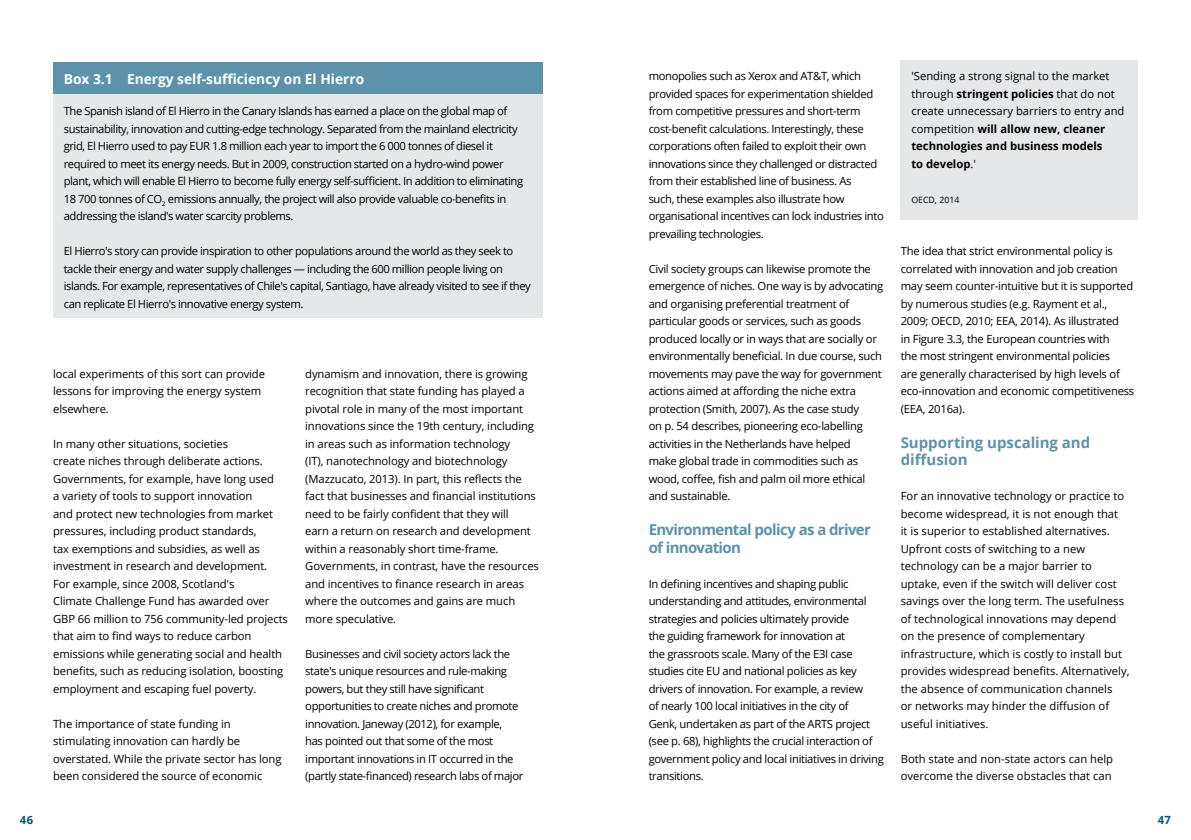
<style>
.page{position:relative;width:1191px;height:840px;background:#fff}
.page>*{position:absolute;margin:0;border:0;box-sizing:border-box;transform-origin:0 0}
.t1{font:700 15px/17.5px "Open Sans";letter-spacing:-.035em;color:#5c93ab}
.t2{font:700 15px/17.5px "Open Sans";letter-spacing:-.005em;color:#5c93ab}
.t3{font:700 13.75px "Open Sans";color:#fff}
.t4{font:11.25px/17.5px "Open Sans";letter-spacing:-.025em;color:#000}
.t5{font:11.25px/17.5px "Open Sans";color:#000}
.t6{font:700 11.25px "Open Sans";color:#005484}
.t7{font:8.75px "Open Sans";color:#000}
.s1{font-weight:700}
</style>
<div class="page">
<div style="left:53px;top:62px;width:489px;height:32px;background:#5c93ab"></div>
<div style="left:53px;top:94px;width:489px;height:224px;background:#e6e7e8"></div>
<div style="left:900px;top:60px;width:237px;height:160px;background:#e6e7e8"></div>
<p class="t3" style="left:64px;top:69px;width:302px">Box 3.1 Energy self-sufficiency on El Hierro</p>
<p class="t4" style="left:64px;top:102px;width:461px">The Spanish island of El Hierro in the Canary Islands has earned a place on the global map of sustainability, innovation and cutting-edge technology. Separated from the mainland electricity grid, El Hierro used to pay EUR 1.8 million each year to import the 6 000 tonnes of diesel it required to meet its energy needs. But in 2009, construction started on a hydro-wind power plant, which will enable El Hierro to become fully energy self-sufficient. In addition to eliminating 18 700 tonnes of CO<sub>2</sub> emissions annually, the project will also provide valuable co-benefits in addressing the island's water scarcity problems.</p>
<p class="t4" style="left:64px;top:242px;width:468px">El Hierro's story can provide inspiration to other populations around the world as they seek to tackle their energy and water supply challenges — including the 600 million people living on islands. For example, representatives of Chile's capital, Santiago, have already visited to see if they can replicate El Hierro's innovative energy system.</p>
<p class="t4" style="left:53px;top:364px;width:213px">local experiments of this sort can provide lessons for improving the energy system elsewhere.</p>
<p class="t4" style="left:53px;top:434px;width:236px">In many other situations, societies<br>create niches through deliberate actions.<br>Governments, for example, have long used<br>a variety of tools to support innovation<br>and protect new technologies from market pressures, including product standards,<br>tax exemptions and subsidies, as well as investment in research and development.<br>For example, since 2008, Scotland's<br>Climate Challenge Fund has awarded over GBP 66 million to 756 community-led projects that aim to find ways to reduce carbon emissions while generating social and health benefits, such as reducing isolation, boosting employment and escaping fuel poverty.</p>
<p class="t4" style="left:53px;top:715px;width:230px">The importance of state funding in stimulating innovation can hardly be overstated. While the private sector has long been considered the source of economic</p>
<p class="t4" style="left:305px;top:365px;width:235px">dynamism and innovation, there is growing recognition that state funding has played a pivotal role in many of the most important innovations since the 19th century, including in areas such as information technology<br>(IT), nanotechnology and biotechnology (Mazzucato, 2013). In part, this reflects the fact that businesses and financial institutions need to be fairly confident that they will<br>earn a return on research and development within a reasonably short time‑frame.<br>Governments, in contrast, have the resources and incentives to finance research in areas where the outcomes and gains are much more speculative.</p>
<p class="t4" style="left:305px;top:645px;width:220px">Businesses and civil society actors lack the state's unique resources and rule-making powers, but they still have significant opportunities to create niches and promote innovation. Janeway (2012), for example,<br>has pointed out that some of the most important innovations in IT occurred in the (partly state‑financed) research labs of major</p>
<p class="t4" style="left:648px;top:67px;width:237px">monopolies such as Xerox and AT&amp;T, which provided spaces for experimentation shielded from competitive pressures and short-term cost-benefit calculations. Interestingly, these corporations often failed to exploit their own innovations since they challenged or distracted from their established line of business. As<br>such, these examples also illustrate how organisational incentives can lock industries into prevailing technologies.</p>
<p class="t4" style="left:648px;top:259px;width:236px">Civil society groups can likewise promote the emergence of niches. One way is by advocating and organising preferential treatment of particular goods or services, such as goods produced locally or in ways that are socially or environmentally beneficial. In due course, such movements may pave the way for government actions aimed at affording the niche extra protection (Smith, 2007). As the case study<br>on p. 54 describes, pioneering eco-labelling activities in the Netherlands have helped<br>make global trade in commodities such as wood, coffee, fish and palm oil more ethical and sustainable.</p>
<h1 class="t1" style="left:648px;top:520px;width:224px">Environmental policy as a driver of innovation</h1>
<p class="t4" style="left:648px;top:574px;width:237px">In defining incentives and shaping public understanding and attitudes, environmental strategies and policies ultimately provide<br>the guiding framework for innovation at<br>the grassroots scale. Many of the E3I case studies cite EU and national policies as key drivers of innovation. For example, a review<br>of nearly 100 local initiatives in the city of<br>Genk, undertaken as part of the ARTS project (see p. 68), highlights the crucial interaction of government policy and local initiatives in driving transitions.</p>
<p class="t5" style="left:911px;top:67px;width:215px">'Sending a strong signal to the market through <span class="s1">stringent policies</span> that do not create unnecessary barriers to entry and competition <span class="s1">will allow new, cleaner technologies and business models<br>to develop</span>.'</p>
<p class="t7" style="left:911px;top:193px;width:50px">OECD, 2014</p>
<p class="t4" style="left:900px;top:242px;width:235px">The idea that strict environmental policy is correlated with innovation and job creation may seem counter-intuitive but it is supported by numerous studies (e.g. Rayment et al., 2009; OECD, 2010; EEA, 2014). As illustrated<br>in Figure 3.3, the European countries with<br>the most stringent environmental policies<br>are generally characterised by high levels of eco-innovation and economic competitiveness (EEA, 2016a).</p>
<h1 class="t2" style="left:900px;top:433px;width:191px">Supporting upscaling and diffusion</h1>
<p class="t5" style="left:900px;top:487px;width:230px">For an innovative technology or practice to become widespread, it is not enough that<br>it is superior to established alternatives.<br>Upfront costs of switching to a new technology can be a major barrier to uptake, even if the switch will deliver cost savings over the long term. The usefulness of technological innovations may depend on the presence of complementary infrastructure, which is costly to install but provides widespread benefits. Alternatively, the absence of communication channels<br>or networks may hinder the diffusion of useful initiatives.</p>
<p class="t5" style="left:900px;top:749px;width:214px">Both state and non-state actors can help overcome the diverse obstacles that can</p>
<p class="t6" style="left:20px;top:812px;width:15px">46</p>
<p class="t6" style="left:1157px;top:812px;width:15px">47</p>
</div>
